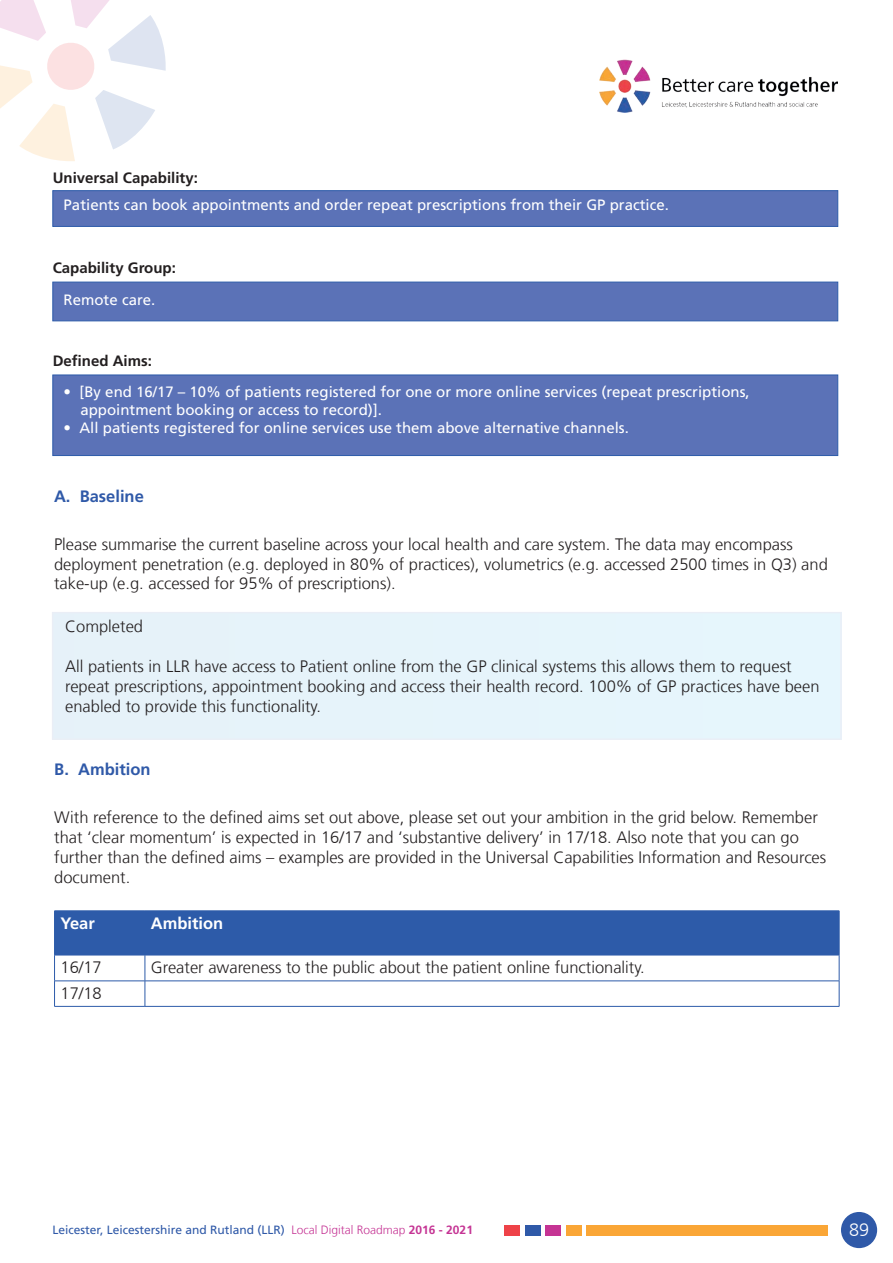
<style>
.page{position:relative;width:893px;height:1263px;background:#fff}
.page>*{position:absolute;margin:0;border:0;box-sizing:border-box;transform-origin:0 0}
.t1{font:300 18px "Frutiger LT Com";color:#fff}
.t2{font:300 16.5px/19.8px "Frutiger LT Com";color:#231f20}
.t3{font:700 16.5px "Frutiger LT Com";color:#2f59a8}
.t4{font:700 16.5px "Frutiger LT Com";color:#fff}
.t5{font:15px/18px "Frutiger LT Com";color:#fff}
.t6{font:700 15px "Frutiger LT Com";color:#231f20}
.t7{font:12px "Frutiger LT Com";color:#2f59a8}
.s1{font-weight:300;color:#c53494}
.s2{font-weight:700;color:#c53494}
</style>
<div class="page">
<div style="left:841px;top:1212px;width:36px;height:36px;background:#2f59a8;border-radius:50%"></div>
<div style="left:505px;top:1225px;width:15px;height:10px;background:#ee4248"></div>
<div style="left:525px;top:1225px;width:16px;height:11px;background:#2f59a8"></div>
<div style="left:545px;top:1225px;width:16px;height:11px;background:#c53494"></div>
<div style="left:566px;top:1225px;width:16px;height:11px;background:#faa636"></div>
<svg style="left:0;top:0;width:166px;height:161px"></svg>
<div style="left:586px;top:1225px;width:242px;height:11px;background:#faa636"></div>
<img style="left:600px;top:59px;width:238px;height:54px">
<div style="left:53px;top:190px;width:785px;height:37px;background:#5b72b7;border:1px solid #2d5ba9"></div>
<div style="left:53px;top:282px;width:785px;height:39px;background:#5b72b7;border:1px solid #2d5ba9"></div>
<div style="left:53px;top:375px;width:785px;height:81px;background:#5b72b7;border:1px solid #2d5ba9"></div>
<div style="left:53px;top:613px;width:788px;height:126px;background:#e6f4fb"></div>
<hr style="left:54px;top:910px;width:91px;height:1px;background:#2d5ba9">
<hr style="left:145px;top:910px;width:694px;height:1px;background:#2d5ba9">
<svg style="left:54px;top:911px;width:786px;height:95px"></svg>
<hr style="left:54px;top:1006px;width:91px;height:1px;background:#2d5ba9">
<hr style="left:145px;top:1006px;width:694px;height:1px;background:#2d5ba9">
<p class="t6" style="left:53px;top:169px;width:147px">Universal Capability:</p>
<p class="t5" style="left:64px;top:196px;width:607px">Patients can book appointments and order repeat prescriptions from their GP practice.</p>
<p class="t6" style="left:53px;top:259px;width:125px">Capability Group:</p>
<p class="t5" style="left:64px;top:291px;width:93px">Remote care.</p>
<p class="t6" style="left:53px;top:352px;width:101px">Defined Aims:</p>
<p class="t5" style="left:80px;top:383px;width:671px;text-indent:-17px">• [By end 16/17 – 10% of patients registered for one or more online services (repeat prescriptions, appointment booking or access to record)].</p>
<p class="t5" style="left:64px;top:419px;width:567px">• All patients registered for online services use them above alternative channels.</p>
<p class="t3" style="left:54px;top:487px;width:91px">A. Baseline</p>
<p class="t2" style="left:54px;top:534px;width:775px">Please summarise the current baseline across your local health and care system. The data may encompass deployment penetration (e.g. deployed in 80% of practices), volumetrics (e.g. accessed 2500 times in Q3) and take-up (e.g. accessed for 95% of prescriptions).</p>
<p class="t2" style="left:65px;top:617px;width:79px">Completed</p>
<p class="t2" style="left:65px;top:656px;width:756px">All patients in LLR have access to Patient online from the GP clinical systems this allows them to request repeat prescriptions, appointment booking and access their health record. 100% of GP practices have been enabled to provide this functionality.</p>
<p class="t3" style="left:54px;top:760px;width:98px">B. Ambition</p>
<p class="t2" style="left:54px;top:808px;width:773px">With reference to the defined aims set out above, please set out your ambition in the grid below. Remember that ‘clear momentum’ is expected in 16/17 and ‘substantive delivery’ in 17/18. Also note that you can go further than the defined aims – examples are provided in the Universal Capabilities Information and Resources document.</p>
<p class="t4" style="left:61px;top:914px;width:36px">Year</p>
<p class="t4" style="left:151px;top:914px;width:74px">Ambition</p>
<p class="t2" style="left:61px;top:958px;width:43px">16/17</p>
<p class="t2" style="left:151px;top:958px;width:495px">Greater awareness to the public about the patient online functionality.</p>
<p class="t2" style="left:61px;top:984px;width:43px">17/18</p>
<p class="t7" style="left:53px;top:1223px;width:422px">Leicester, Leicestershire and Rutland (LLR) <span class="s1">Local Digital Roadmap</span> <span class="s2">2016 - 2021</span></p>
<p class="t1" style="left:849px;top:1219px;width:22px">89</p>
</div>
